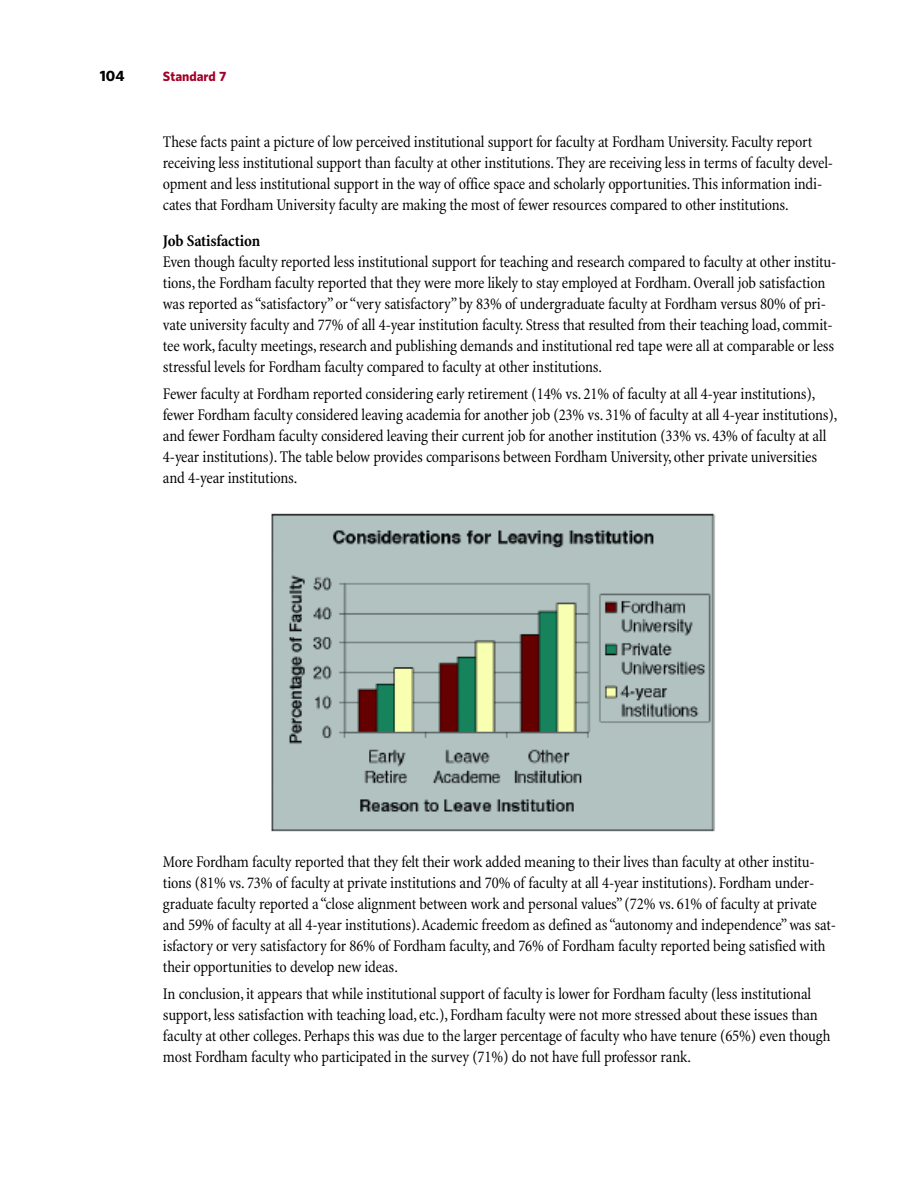
<style>
.page{position:relative;width:918px;height:1188px;background:#fff}
.page>*{position:absolute;margin:0;border:0;box-sizing:border-box;transform-origin:0 0}
.t1{font:condensed 16.5px/21px "Minion";letter-spacing:-.01em;color:#000}
.t2{font:700 condensed 16.5px "Minion";letter-spacing:-.01em;color:#000}
.t3{font:700 15px "Whitney";color:#000}
.t4{font:700 13.5px "Whitney";color:#a20127}
</style>
<div class="page">
<img style="left:271px;top:513px;width:444px;height:319px">
<p class="t3" style="left:100px;top:67px;width:26px">104</p>
<p class="t4" style="left:163px;top:69px;width:65px">Standard 7</p>
<p class="t1" style="left:163px;top:132px;width:672px">These facts paint a picture of low perceived institutional support for faculty at Fordham University. Faculty report receiving less institutional support than faculty at other institutions. They are receiving less in terms of faculty devel&shy;opment and less institutional support in the way of office space and scholarly opportunities. This information indi&shy;cates that Fordham University faculty are making the most of fewer resources compared to other institutions.</p>
<p class="t2" style="left:163px;top:234px;width:99px">Job Satisfaction</p>
<p class="t1" style="left:163px;top:252px;width:675px">Even though faculty reported less institutional support for teaching and research compared to faculty at other institu&shy;tions, the Fordham faculty reported that they were more likely to stay employed at Fordham. Overall job satisfaction was reported as “satisfactory” or “very satisfactory” by 83% of undergraduate faculty at Fordham versus 80% of pri&shy;vate university faculty and 77% of all 4-year institution faculty. Stress that resulted from their teaching load, commit&shy;tee work, faculty meetings, research and publishing demands and institutional red tape were all at comparable or less stressful levels for Fordham faculty compared to faculty at other institutions.</p>
<p class="t1" style="left:163px;top:384px;width:676px">Fewer faculty at Fordham reported considering early retirement (14% vs. 21% of faculty at all 4-year institutions), fewer Fordham faculty considered leaving academia for another job (23% vs. 31% of faculty at all 4-year institutions), and fewer Fordham faculty considered leaving their current job for another institution (33% vs. 43% of faculty at all 4-year institutions). The table below provides comparisons between Fordham University, other private universities and 4-year institutions.</p>
<p class="t1" style="left:163px;top:852px;width:675px">More Fordham faculty reported that they felt their work added meaning to their lives than faculty at other institu&shy;tions (81% vs. 73% of faculty at private institutions and 70% of faculty at all 4-year institutions). Fordham under&shy;graduate faculty reported a “close alignment between work and personal values” (72% vs. 61% of faculty at private and 59% of faculty at all 4-year institutions). Academic freedom as defined as “autonomy and independence” was sat&shy;isfactory or very satisfactory for 86% of Fordham faculty, and 76% of Fordham faculty reported being satisfied with their opportunities to develop new ideas.</p>
<p class="t1" style="left:163px;top:984px;width:669px">In conclusion, it appears that while institutional support of faculty is lower for Fordham faculty (less institutional support, less satisfaction with teaching load, etc.), Fordham faculty were not more stressed about these issues than faculty at other colleges. Perhaps this was due to the larger percentage of faculty who have tenure (65%) even though most Fordham faculty who participated in the survey (71%) do not have full professor rank.</p>
</div>
